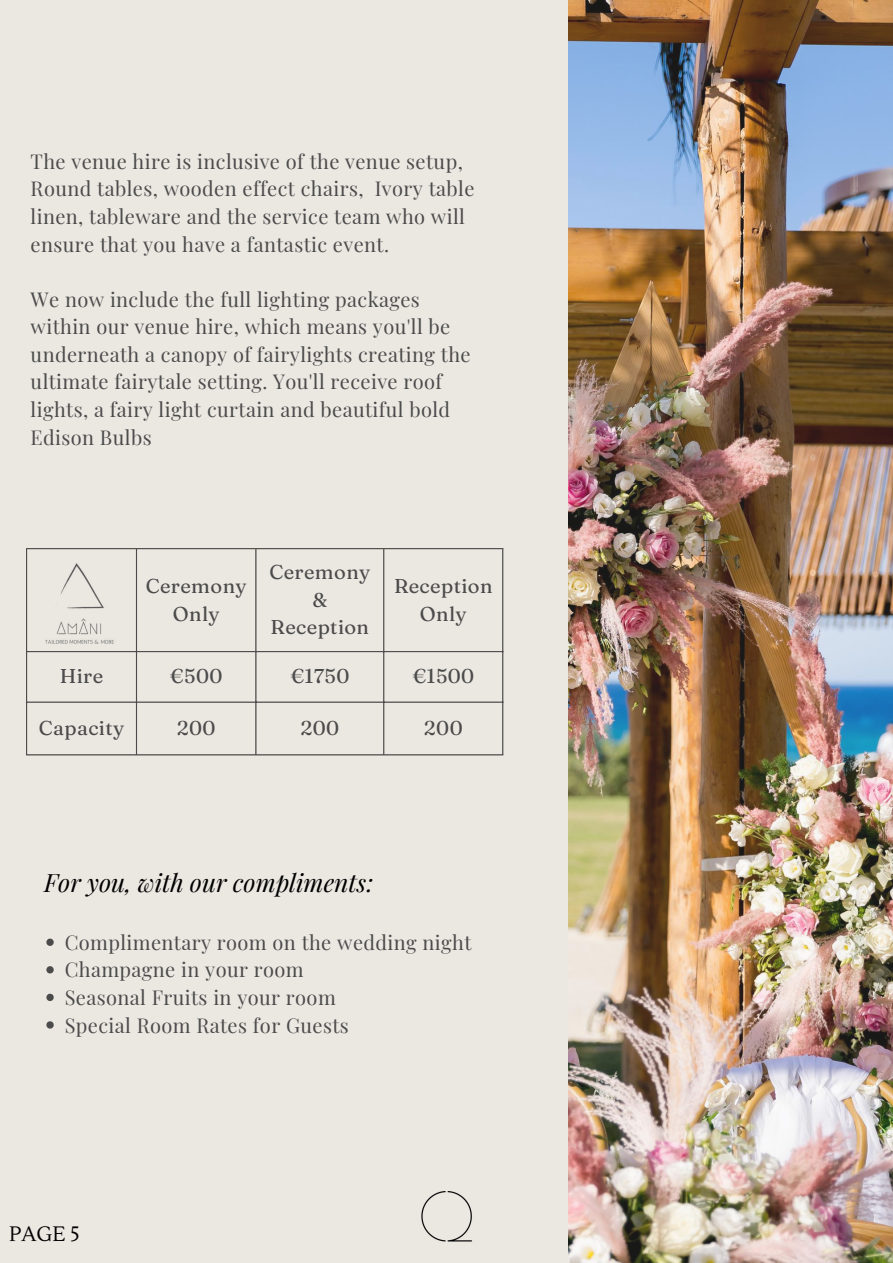
<style>
.page{position:relative;width:893px;height:1263px;background:#ebe8e2}
.page>*{position:absolute;margin:0;border:0;box-sizing:border-box;transform-origin:0 0}
.t1{font:italic 24.75px "Playfair Display";color:#000}
.t2{font:20.85px "Lustria";color:#000}
.t3{font:20.02px/27.6px "Playfair Display";letter-spacing:.02em;color:#4b4b4b}
.t4{font:20.02px/27.6px "Fraunces 9 pt";letter-spacing:.02em;color:#4b4b4b;text-align:center}
</style>
<div class="page">
<img style="left:569px;top:0;width:324px;height:1263px">
<hr style="left:26px;top:549px;width:1px;height:205px;background:#4b4b4b">
<hr style="left:136px;top:549px;width:1px;height:205px;background:#4b4b4b">
<hr style="left:255px;top:549px;width:1px;height:205px;background:#4b4b4b">
<hr style="left:383px;top:549px;width:1px;height:205px;background:#4b4b4b">
<hr style="left:502px;top:549px;width:1px;height:205px;background:#4b4b4b">
<hr style="left:26px;top:548px;width:477px;height:1px;background:#4b4b4b">
<hr style="left:26px;top:651px;width:477px;height:1px;background:#4b4b4b">
<hr style="left:26px;top:701px;width:477px;height:2px;background:#4b4b4b">
<hr style="left:26px;top:754px;width:477px;height:1px;background:#4b4b4b">
<img style="left:26px;top:548px;width:115px;height:117px">
<svg style="left:46px;top:938px;width:8px;height:8px"></svg>
<svg style="left:46px;top:966px;width:8px;height:7px"></svg>
<svg style="left:46px;top:994px;width:8px;height:7px"></svg>
<svg style="left:46px;top:1021px;width:8px;height:7px"></svg>
<img style="left:421px;top:1191px;width:51px;height:51px">
<p class="t3" style="left:31px;top:147px;width:445px">The venue hire is inclusive of the venue setup, Round tables, wooden effect chairs, Ivory table linen, tableware and the service team who will ensure that you have a fantastic event.</p>
<p class="t3" style="left:31px;top:285px;width:441px">We now include the full lighting packages within our venue hire, which means you'll be underneath a canopy of fairylights creating the ultimate fairytale setting. You'll receive roof lights, a fairy light curtain and beautiful bold Edison Bulbs</p>
<p class="t4" style="left:146px;top:572px;width:102px">Ceremony<br>Only</p>
<p class="t4" style="left:269px;top:558px;width:102px">Ceremony &amp;<br>Reception</p>
<p class="t4" style="left:394px;top:572px;width:100px">Reception<br>Only</p>
<p class="t4" style="left:60px;top:662px;width:45px">Hire</p>
<p class="t4" style="left:170px;top:662px;width:54px">€500</p>
<p class="t4" style="left:290px;top:662px;width:61px">€1750</p>
<p class="t4" style="left:412px;top:662px;width:63px">€1500</p>
<p class="t4" style="left:39px;top:714px;width:87px">Capacity</p>
<p class="t4" style="left:177px;top:714px;width:40px">200</p>
<p class="t4" style="left:300px;top:714px;width:40px">200</p>
<p class="t4" style="left:424px;top:714px;width:40px">200</p>
<p class="t1" style="left:44px;top:865px;width:330px">For you, with our compliments:</p>
<p class="t3" style="left:65px;top:928px;width:408px">Complimentary room on the wedding night<br>Champagne in your room<br>Seasonal Fruits in your room<br>Special Room Rates for Guests</p>
<p class="t2" style="left:9px;top:1221px;width:72px">PAGE 5</p>
</div>
